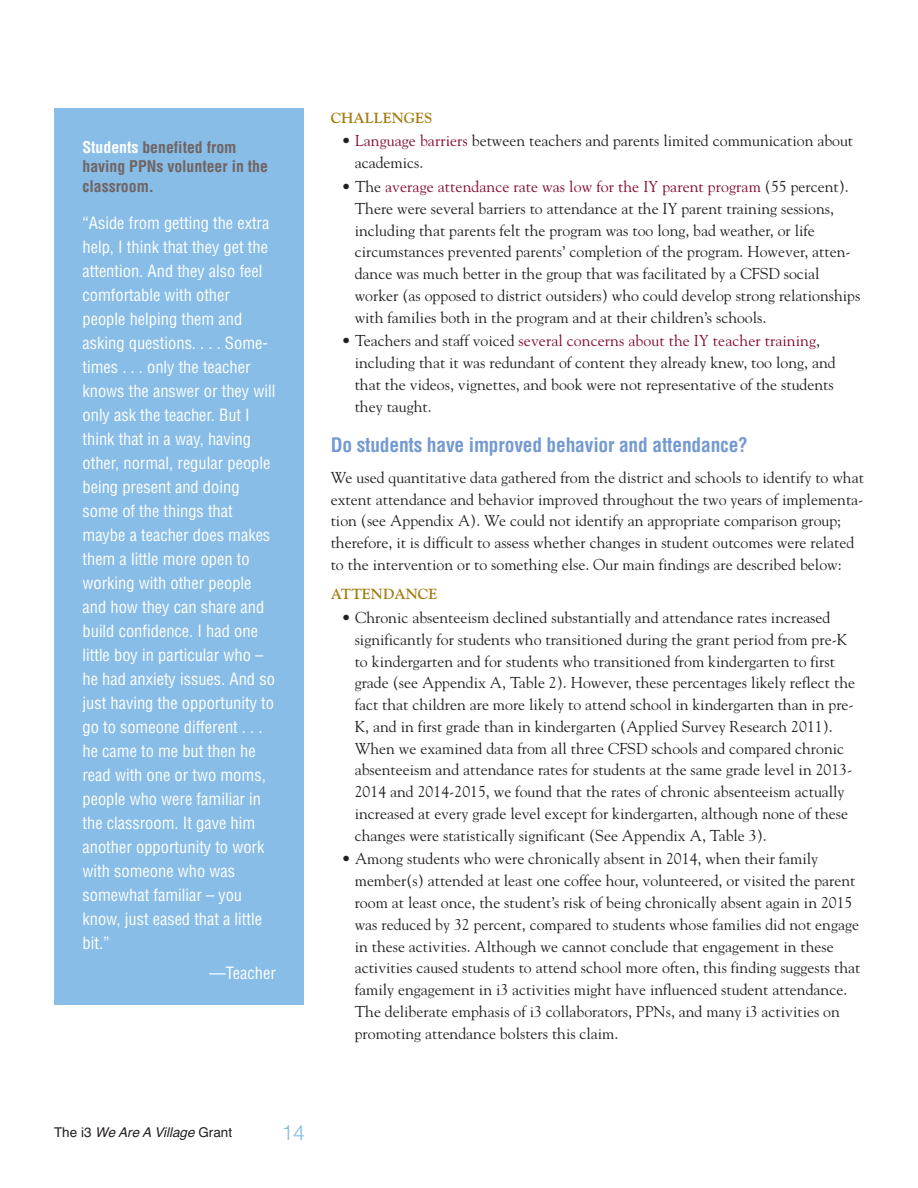
<style>
.page{position:relative;width:918px;height:1188px;background:#fff}
.page>*{position:absolute;margin:0;border:0;box-sizing:border-box;transform-origin:0 0}
.t1{font:300 21px "Helvetica";color:#88bde7}
.t2{font:700 condensed 19.5px "Helvetica";letter-spacing:-.01em;color:#749ad0}
.t3{font:condensed 16.5px/24px "Helvetica";color:#fff}
.t4{font:15.75px/21.8px "Goudy";color:#231f20}
.t5{font:700 condensed 15.75px/19.5px "Helvetica";color:#716362}
.t6{font:700 14.7px "Goudy";color:#a27e10}
.t7{font:italic 13.5px "Helvetica";color:#231f20}
.s1{color:#fff}
.s2{color:#840a2b}
.s3{font-style:normal}
</style>
<div class="page">
<div style="left:54px;top:108px;width:250px;height:897px;background:#88bde7"></div>
<p class="t5" style="left:82px;top:137px;width:187px"><span class="s1">Students</span> benefited from having PPNs volunteer in the classroom.</p>
<p class="t3" style="left:82px;top:211px;width:194px">“Aside from getting the extra help, I think that they get the attention. And they also feel comfortable with other people helping them and asking questions. . . . Some&shy;times . . . only the teacher knows the answer or they will only ask the teacher. But I think that in a way, having other, normal, regular people being present and doing some of the things that maybe a teacher does makes them a little more open to working with other people and how they can share and build confidence. I had one little boy in particular who – he had anxiety issues. And so just having the opportunity to go to someone different . . . he came to me but then he read with one or two moms, people who were familiar in the classroom. It gave him another opportunity to work with someone who was somewhat familiar – you know, just eased that a little bit.”</p>
<p class="t3" style="left:209px;top:961px;width:68px">—Teacher</p>
<p class="t6" style="left:331px;top:109px;width:103px">CHALLENGES</p>
<p class="t4" style="left:355px;top:130px;width:500px;text-indent:-13px">• <span class="s2">Language barriers</span> between teachers and parents limited communication about academics.</p>
<p class="t4" style="left:355px;top:175px;width:507px;text-indent:-13px">• The <span class="s2">average attendance rate was low for the IY parent program</span> (55 percent).<br>There were several barriers to attendance at the IY parent training sessions, including that parents felt the program was too long, bad weather, or life circumstances prevented parents’ completion of the program. However, atten&shy;dance was much better in the group that was facilitated by a CFSD social worker (as opposed to district outsiders) who could develop strong relationships with families both in the program and at their children’s schools.</p>
<p class="t4" style="left:355px;top:330px;width:482px;text-indent:-13px">• Teachers and staff voiced <span class="s2">several concerns about the IY teacher training</span>, including that it was redundant of content they already knew, too long, and that the videos, vignettes, and book were not representative of the students they taught.</p>
<p class="t2" style="left:331px;top:433px;width:419px">Do students have improved behavior and attendance?</p>
<p class="t4" style="left:331px;top:466px;width:535px">We used quantitative data gathered from the district and schools to identify to what extent attendance and behavior improved throughout the two years of implementa&shy;tion (see Appendix A). We could not identify an appropriate comparison group; therefore, it is difficult to assess whether changes in student outcomes were related to the intervention or to something else. Our main findings are described below:</p>
<p class="t6" style="left:331px;top:585px;width:108px">ATTENDANCE</p>
<p class="t4" style="left:355px;top:606px;width:502px;text-indent:-13px">• Chronic absenteeism declined substantially and attendance rates increased significantly for students who transitioned during the grant period from pre-K to kindergarten and for students who transitioned from kindergarten to first grade (see Appendix A, Table 2). However, these percentages likely reflect the fact that children are more likely to attend school in kindergarten than in pre-K, and in first grade than in kindergarten (Applied Survey Research 2011).<br>When we examined data from all three CFSD schools and compared chronic absenteeism and attendance rates for students at the same grade level in 2013- 2014 and 2014-2015, we found that the rates of chronic absenteeism actually increased at every grade level except for kindergarten, although none of these changes were statistically significant (See Appendix A, Table 3).</p>
<p class="t4" style="left:355px;top:848px;width:507px;text-indent:-13px">• Among students who were chronically absent in 2014, when their family member(s) attended at least one coffee hour, volunteered, or visited the parent room at least once, the student’s risk of being chronically absent again in 2015 was reduced by 32 percent, compared to students whose families did not engage in these activities. Although we cannot conclude that engagement in these activities caused students to attend school more often, this finding suggests that family engagement in i3 activities might have influenced student attendance.<br>The deliberate emphasis of i3 collaborators, PPNs, and many i3 activities on promoting attendance bolsters this claim.</p>
<p class="t7" style="left:54px;top:1122px;width:180px"><span class="s3">The i3</span> We Are A Village <span class="s3">Grant</span></p>
<h1 class="t1" style="left:281px;top:1119px;width:25px">14</h1>
</div>
